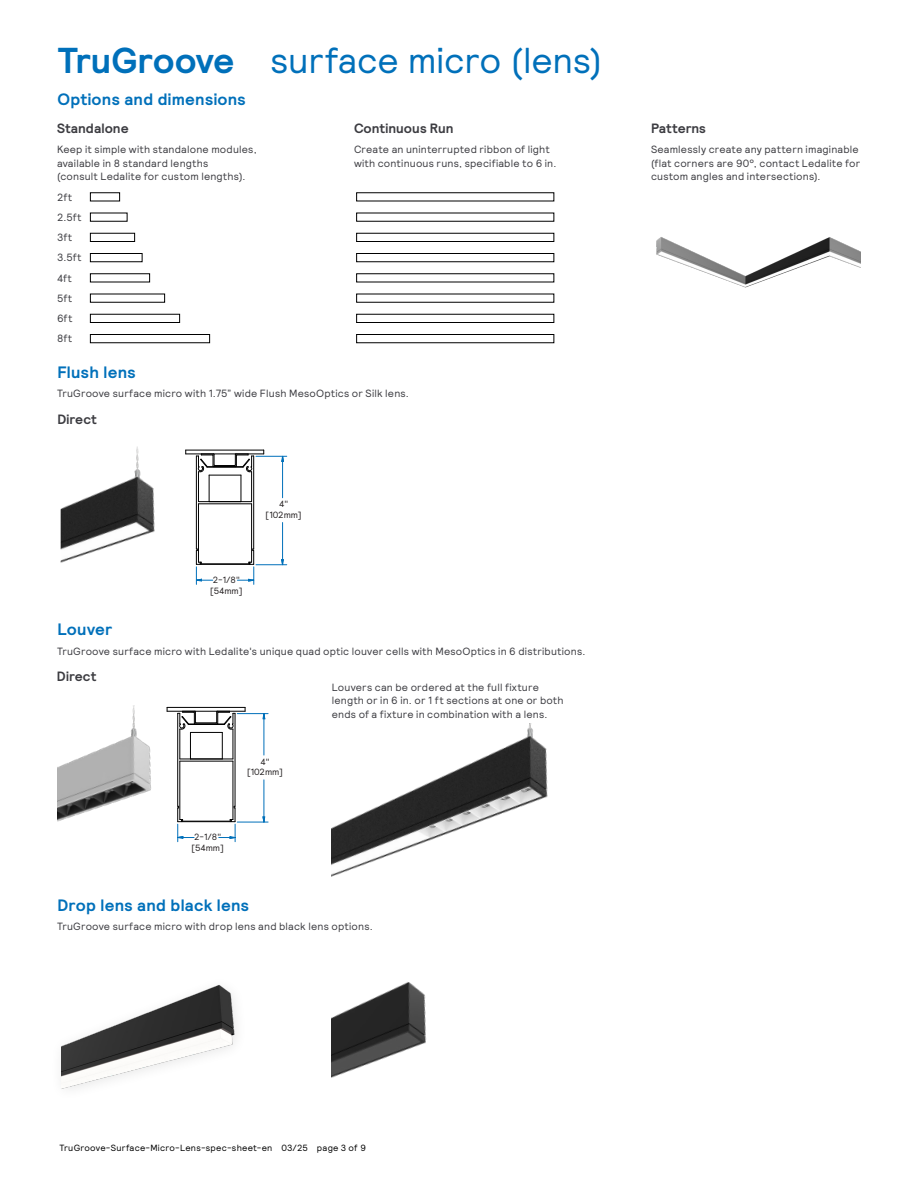
<style>
.page{position:relative;width:918px;height:1188px;background:#fff}
.page>*{position:absolute;margin:0;border:0;box-sizing:border-box;transform-origin:0 0}
.t1{font:36px "Signify Relative";letter-spacing:-.005em;color:#0070ba}
.t2{font:700 16.5px "Signify Relative";letter-spacing:.015em;color:#0070ba}
.t3{font:700 13.5px "Signify Relative";letter-spacing:.005em;color:#3c3c41}
.t4{font:10.5px/13.5px "Signify Relative";letter-spacing:.02em;color:#3c3c41}
.t5{font:9px "Signify Relative";letter-spacing:.03em;color:#000}
.t6{font:9px/10.8px "Signify Relative";letter-spacing:-.01em;color:#231f20}
.s1{font-weight:700}
</style>
<div class="page">
<div style="left:90px;top:334px;width:120px;height:9px;border:1px solid #000"></div>
<div style="left:356px;top:334px;width:198px;height:9px;border:1px solid #000"></div>
<div style="left:90px;top:314px;width:90px;height:9px;border:1px solid #000"></div>
<div style="left:356px;top:314px;width:198px;height:9px;border:1px solid #000"></div>
<div style="left:90px;top:233px;width:45px;height:9px;border:1px solid #000"></div>
<div style="left:356px;top:233px;width:198px;height:9px;border:1px solid #000"></div>
<div style="left:90px;top:253px;width:52px;height:9px;border:1px solid #000"></div>
<div style="left:356px;top:253px;width:198px;height:9px;border:1px solid #000"></div>
<hr style="left:256px;top:456px;width:31px;height:1px;background:#0070ba">
<hr style="left:256px;top:564px;width:31px;height:1px;background:#0070ba">
<hr style="left:186px;top:454px;width:78px;height:1px;background:#000">
<svg style="left:196px;top:450px;width:88px;height:134px"></svg>
<hr style="left:186px;top:450px;width:78px;height:1px;background:#000">
<hr style="left:237px;top:713px;width:31px;height:1px;background:#0070ba">
<hr style="left:237px;top:822px;width:31px;height:1px;background:#0070ba">
<hr style="left:167px;top:711px;width:78px;height:1px;background:#000">
<svg style="left:177px;top:707px;width:89px;height:135px"></svg>
<hr style="left:167px;top:707px;width:78px;height:1px;background:#000">
<img style="left:332px;top:982px;width:95px;height:96px">
<img style="left:332px;top:724px;width:216px;height:153px">
<img style="left:61px;top:446px;width:94px;height:117px">
<img style="left:57px;top:705px;width:111px;height:117px">
<img style="left:656px;top:237px;width:205px;height:51px">
<img style="left:61px;top:984px;width:175px;height:105px">
<h1 class="t1" style="left:58px;top:37px;width:546px"><span class="s1">TruGroove</span> surface micro (lens)</h1>
<h2 class="t2" style="left:57px;top:88px;width:190px">Options and dimensions</h2>
<p class="t3" style="left:57px;top:120px;width:73px">Standalone</p>
<p class="t4" style="left:57px;top:143px;width:201px">Keep it simple with standalone modules, available in 8 standard lengths<br>(consult Ledalite for custom lengths).</p>
<p class="t4" style="left:57px;top:187px;width:26px;line-height:20.2px">2ft<br>2.5ft<br>3ft<br>3.5ft<br>4ft<br>5ft<br>6ft<br>8ft</p>
<h2 class="t2" style="left:57px;top:361px;width:80px">Flush lens</h2>
<p class="t3" style="left:354px;top:120px;width:101px">Continuous Run</p>
<p class="t4" style="left:354px;top:143px;width:204px">Create an uninterrupted ribbon of light with continuous runs, specifiable to 6 in.</p>
<p class="t4" style="left:57px;top:386px;width:354px">TruGroove surface micro with 1.75” wide Flush MesoOptics or Silk lens.</p>
<p class="t3" style="left:57px;top:410px;width:41px">Direct</p>
<h2 class="t2" style="left:57px;top:618px;width:56px">Louver</h2>
<p class="t6" style="left:210px;top:574px;width:34px">2-1/8" [54mm]</p>
<p class="t6" style="left:266px;top:498px;width:37px;text-align:center">4" [102mm]</p>
<p class="t4" style="left:57px;top:644px;width:530px">TruGroove surface micro with Ledalite's unique quad optic louver cells with MesoOptics in 6 distributions.</p>
<p class="t3" style="left:57px;top:668px;width:41px">Direct</p>
<p class="t6" style="left:191px;top:831px;width:34px">2-1/8" [54mm]</p>
<p class="t6" style="left:247px;top:756px;width:37px;text-align:center">4" [102mm]</p>
<h2 class="t2" style="left:57px;top:894px;width:193px">Drop lens and black lens</h2>
<p class="t4" style="left:332px;top:680px;width:233px">Louvers can be ordered at the full fixture length or in 6 in. or 1 ft sections at one or both ends of a fixture in combination with a lens.</p>
<p class="t4" style="left:57px;top:920px;width:317px">TruGroove surface micro with drop lens and black lens options.</p>
<p class="t3" style="left:651px;top:120px;width:57px">Patterns</p>
<p class="t4" style="left:651px;top:143px;width:211px">Seamlessly create any pattern imaginable (flat corners are 90°, contact Ledalite for custom angles and intersections).</p>
<p class="t5" style="left:59px;top:1142px;width:308px">TruGroove-Surface-Micro-Lens-spec-sheet-en 03/25 page 3 of 9</p>
</div>
